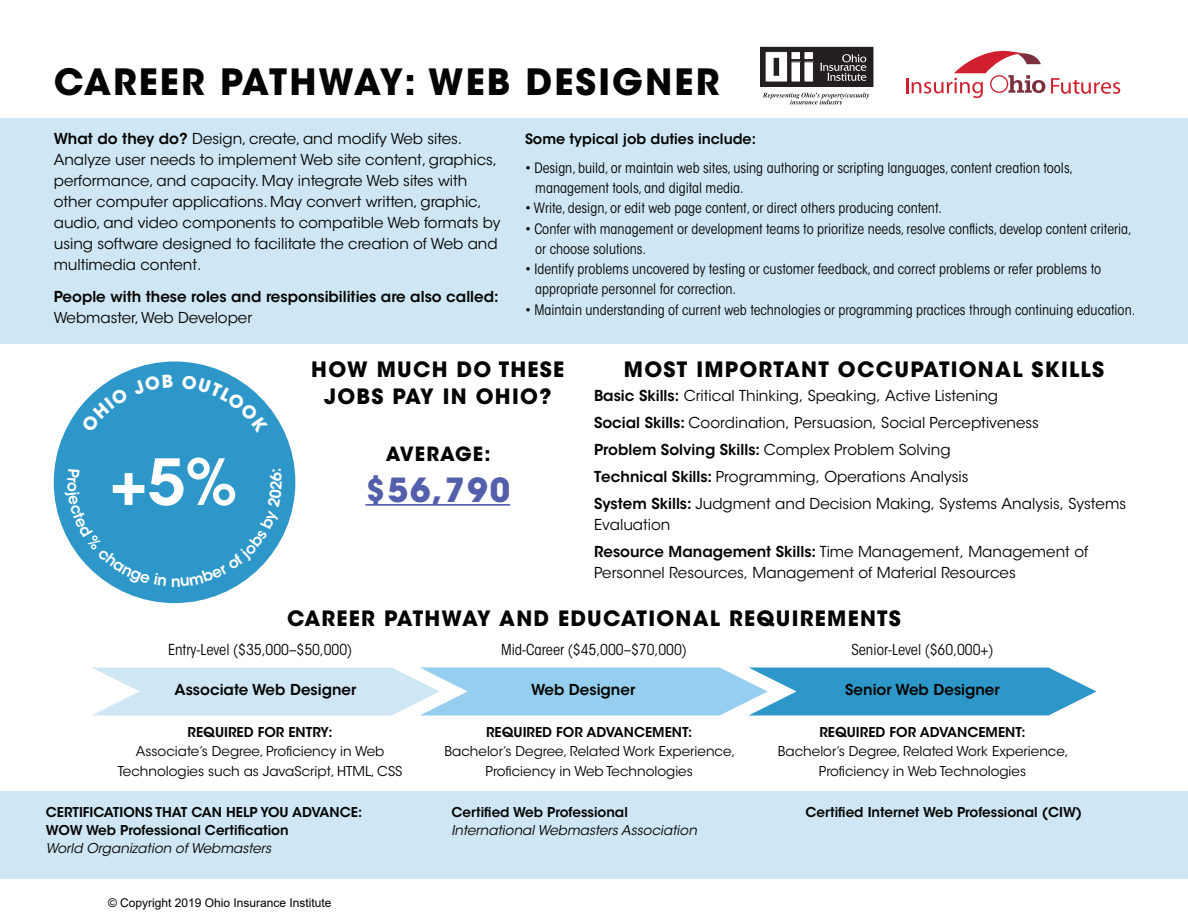
<style>
.page{position:relative;width:1188px;height:918px;background:#fff}
.page>*{position:absolute;margin:0;border:0;box-sizing:border-box;transform-origin:0 0}
.t1{font:600 63px "ITC Avant Garde Std";color:#fff}
.t2{font:700 36px "ITC Avant Garde Std";letter-spacing:.06em;color:#040503}
.t3{font:700 33px "ITC Avant Garde Std";color:#535fab}
.t4{font:700 21px/27px "ITC Avant Garde Std";letter-spacing:.06em;color:#040503;text-align:center}
.t5{font:700 19.5px "ITC Avant Garde Std";letter-spacing:.06em;color:#040503}
.t6{font:15px/21px "ITC Avant Garde Std";color:#040503}
.t7{font:600 15px "ITC Avant Garde Std";color:#040503}
.t8{font:condensed 15px "ITC Avant Garde Std";color:#040503}
.t9{font:condensed 14.25px/20.2px "ITC Avant Garde Std";color:#040503}
.t10{font:600 14.25px "ITC Avant Garde Std";color:#040503}
.t11{font:13.5px/19.5px "ITC Avant Garde Std";color:#040503;text-align:center}
.t12{font:600 13.5px/18px "ITC Avant Garde Std";color:#040503}
.t13{font:italic 13.5px "ITC Avant Garde Std";color:#040503}
.t14{font:12px "Arial";color:#000}
.s1{font-weight:600}
</style>
<div class="page">
<div style="left:0;top:118px;width:1188px;height:226px;background:#cfe6f4"></div>
<div style="left:0;top:791px;width:1188px;height:88px;background:#cfe6f4"></div>
<svg style="left:763px;top:93px;width:106px;height:11px"></svg>
<div style="left:761px;top:47px;width:112px;height:40px;background:#231f20"></div>
<div style="left:765px;top:52px;width:23px;height:30px;background:#fff"></div>
<div style="left:765px;top:51px;width:23px;height:31px;border:1px solid #231f20"></div>
<div style="left:774px;top:58px;width:5px;height:17px;background:#231f20"></div>
<div style="left:791px;top:52px;width:10px;height:8px;background:#fff"></div>
<div style="left:791px;top:51px;width:10px;height:9px;border:1px solid #231f20"></div>
<div style="left:804px;top:52px;width:9px;height:8px;background:#fff"></div>
<div style="left:804px;top:51px;width:10px;height:9px;border:1px solid #231f20"></div>
<div style="left:791px;top:62px;width:10px;height:20px;background:#fff"></div>
<div style="left:791px;top:62px;width:10px;height:20px;border:1px solid #231f20"></div>
<div style="left:804px;top:62px;width:9px;height:20px;background:#fff"></div>
<div style="left:804px;top:62px;width:10px;height:20px;border:1px solid #231f20"></div>
<svg style="left:820px;top:54px;width:46px;height:27px"></svg>
<div style="left:54px;top:362px;width:241px;height:241px;background:#2c97c8;border-radius:50%"></div>
<hr style="left:366px;top:504px;width:144px;height:2px;background:#535fab">
<svg style="left:93px;top:668px;width:1003px;height:47px;background:#92c9e6"></svg>
<svg style="left:1051px;top:78px;width:69px;height:16px"></svg>
<svg style="left:906px;top:50px;width:139px;height:48px"></svg>
<svg style="left:81px;top:375px;width:38px;height:31px"></svg>
<svg style="left:230px;top:375px;width:38px;height:31px"></svg>
<svg style="left:65px;top:533px;width:217px;height:54px"></svg>
<h2 class="t2" style="left:54px;top:58px;width:667px">CAREER PATHWAY: WEB DESIGNER</h2>
<p class="t6" style="left:54px;top:129px;width:448px"><span class="s1">What do they do?</span> Design, create, and modify Web sites.<br>Analyze user needs to implement Web site content, graphics, performance, and capacity. May integrate Web sites with other computer applications. May convert written, graphic, audio, and video components to compatible Web formats by using software designed to facilitate the creation of Web and multimedia content.</p>
<p class="t7" style="left:54px;top:287px;width:447px">People with these roles and responsibilities are also called:</p>
<p class="t6" style="left:54px;top:307px;width:200px">Webmaster, Web Developer</p>
<p class="t10" style="left:525px;top:129px;width:233px">Some typical job duties include:</p>
<p class="t9" style="left:535px;top:158px;width:539px;text-indent:-10px">• Design, build, or maintain web sites, using authoring or scripting languages, content creation tools, management tools, and digital media.</p>
<p class="t9" style="left:525px;top:198px;width:419px">• Write, design, or edit web page content, or direct others producing content.</p>
<p class="t9" style="left:535px;top:218px;width:598px;text-indent:-10px">• Confer with management or development teams to prioritize needs, resolve conflicts, develop content criteria, or choose solutions.</p>
<p class="t9" style="left:535px;top:259px;width:567px;text-indent:-10px">• Identify problems uncovered by testing or customer feedback, and correct problems or refer problems to appropriate personnel for correction.</p>
<p class="t9" style="left:525px;top:299px;width:612px">• Maintain understanding of current web technologies or programming practices through continuing education.</p>
<h1 class="t1" style="left:110px;top:442px;width:129px">+5%</h1>
<h3 class="t4" style="left:311px;top:356px;width:255px">HOW MUCH DO THESE<br>JOBS PAY IN OHIO?</h3>
<h3 class="t5" style="left:386px;top:441px;width:106px">AVERAGE:</h3>
<h3 class="t3" style="left:366px;top:468px;width:146px">$56,790</h3>
<h3 class="t4" style="left:624px;top:356px;width:482px">MOST IMPORTANT OCCUPATIONAL SKILLS</h3>
<p class="t6" style="left:594px;top:382px;width:534px;line-height:27px"><span class="s1">Basic Skills:</span> Critical Thinking, Speaking, Active Listening<br><span class="s1">Social Skills:</span> Coordination, Persuasion, Social Perceptiveness<br><span class="s1">Problem Solving Skills:</span> Complex Problem Solving<br><span class="s1">Technical Skills:</span> Programming, Operations Analysis<br><span class="s1">System Skills:</span> Judgment and Decision Making, Systems Analysis, Systems</p>
<p class="t6" style="left:594px;top:511px;width:496px;line-height:27px">Evaluation<br><span class="s1">Resource Management Skills:</span> Time Management, Management of</p>
<p class="t6" style="left:594px;top:562px;width:423px">Personnel Resources, Management of Material Resources</p>
<h3 class="t4" style="left:287px;top:605px;width:615px">CAREER PATHWAY AND EDUCATIONAL REQUIREMENTS</h3>
<p class="t8" style="left:168px;top:640px;width:186px">Entry-Level ($35,000–$50,000)</p>
<p class="t8" style="left:501px;top:640px;width:187px">Mid-Career ($45,000–$70,000)</p>
<p class="t8" style="left:851px;top:640px;width:144px">Senior-Level ($60,000+)</p>
<p class="t7" style="left:175px;top:680px;width:183px">Associate Web Designer</p>
<p class="t7" style="left:531px;top:680px;width:106px">Web Designer</p>
<p class="t7" style="left:845px;top:680px;width:156px">Senior Web Designer</p>
<p class="t12" style="left:188px;top:723px;width:146px">REQUIRED FOR ENTRY:</p>
<p class="t11" style="left:118px;top:742px;width:286px">Associate’s Degree, Proficiency in Web<br>Technologies such as JavaScript, HTML, CSS</p>
<p class="t12" style="left:46px;top:803px;width:318px">CERTIFICATIONS THAT CAN HELP YOU ADVANCE:<br>WOW Web Professional Certification</p>
<p class="t13" style="left:46px;top:840px;width:230px">World Organization ofWebmasters</p>
<p class="t14" style="left:108px;top:895px;width:225px">© Copyright 2019 Ohio Insurance Institute</p>
<p class="t12" style="left:486px;top:723px;width:208px">REQUIRED FOR ADVANCEMENT:</p>
<p class="t11" style="left:445px;top:742px;width:292px">Bachelor’s Degree, Related Work Experience,<br>Proficiency in Web Technologies</p>
<p class="t12" style="left:452px;top:803px;width:178px">Certified Web Professional</p>
<p class="t13" style="left:452px;top:822px;width:250px">InternationalWebmasters Association</p>
<p class="t12" style="left:819px;top:723px;width:208px">REQUIRED FOR ADVANCEMENT:</p>
<p class="t11" style="left:778px;top:742px;width:292px">Bachelor’s Degree, Related Work Experience,<br>Proficiency in Web Technologies</p>
<p class="t12" style="left:806px;top:803px;width:278px">Certified Internet Web Professional (CIW)</p>
</div>
